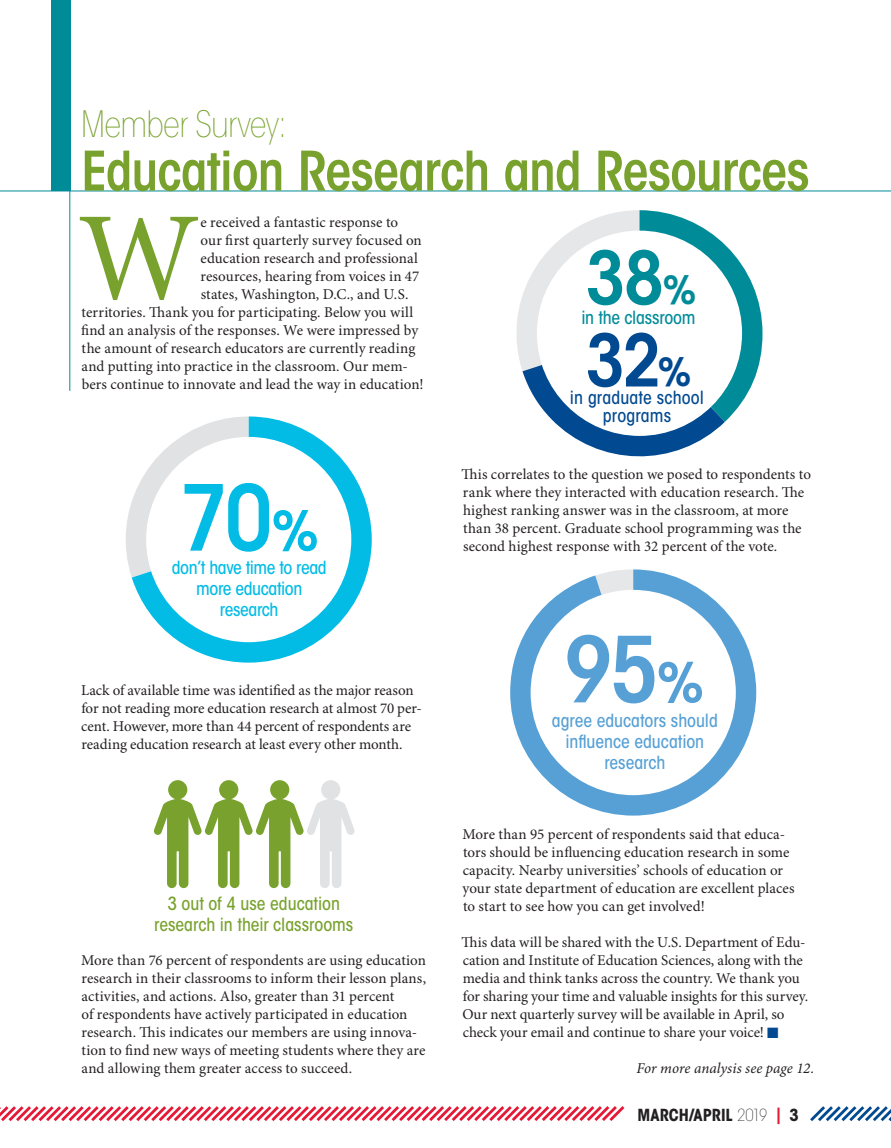
<style>
.page{position:relative;width:891px;height:1148px;background:#fff}
.page>*{position:absolute;margin:0;border:0;box-sizing:border-box;transform-origin:0 0}
.Drop_Cap{font:125.7px "Minion Pro";color:#78a22d}
.Body_Text{font:600 condensed 90px "ITC Avant Garde Std";color:#02bce5}
.Body_Text-2{font:600 condensed 90px "ITC Avant Garde Std";color:#56a0d5}
.Body_Text-3{font:600 condensed 72.9px "ITC Avant Garde Std";color:#008b98}
.Body_Text-4{font:600 condensed 71.7px "ITC Avant Garde Std";color:#014990}
.Headline{font:600 condensed 54px "ITC Avant Garde Std";letter-spacing:-.02em;color:#78a22d}
.Headline-2{font:200 condensed 36px "ITC Avant Garde Std";letter-spacing:-.02em;color:#78a22d}
.Chart_Caption{font:500 condensed 18px/21px "ITC Avant Garde Std";letter-spacing:-.005em;color:#56a0d5;text-align:center}
.Body_Text-5{font:500 condensed 18px/21px "ITC Avant Garde Std";letter-spacing:-.005em;color:#78a22d;text-align:center}
.Chart_Caption-2{font:500 condensed 18px/21px "ITC Avant Garde Std";letter-spacing:-.025em;color:#02bce5;text-align:center}
.Body_Text-6{font:500 condensed 18px/18px "ITC Avant Garde Std";letter-spacing:.005em;color:#014990;text-align:center}
.Body_Text-7{font:500 condensed 18px "ITC Avant Garde Std";letter-spacing:-.015em;color:#008b98}
.t1{font:700 condensed 16.5px "ITC Avant Garde Std";color:#231f20}
.Body_Text-8{font:15px/18px "Minion Pro";color:#231f20}
.Drop_Cap-2{font:15px "Minion Pro";letter-spacing:.005em;color:#231f20}
.Body_Text-9{font:italic 15px "Minion Pro";letter-spacing:.005em;color:#231f20}
.s1{font-weight:700;font-size:54px}
.s2{font-weight:700;font-size:38.55px}
.s3{color:#014990}
.s4{font-weight:200}
.s5{color:#e51836}
</style>
<div class="page">
<hr style="left:0;top:191px;width:891px;height:1px;background:#008b98">
<div style="left:51px;top:0;width:19px;height:191px;background:#008b98"></div>
<hr style="left:69px;top:136px;width:1px;height:255px;background:#008b98">
<svg style="left:516px;top:210px;width:247px;height:246px"></svg>
<div style="left:537px;top:231px;width:205px;height:205px;background:#fff;border-radius:50%"></div>
<svg style="left:126px;top:502px;width:6px;height:75px"></svg>
<svg style="left:132px;top:416px;width:240px;height:246px"></svg>
<div style="left:146px;top:437px;width:205px;height:205px;background:#fff;border-radius:50%"></div>
<svg style="left:154px;top:780px;width:201px;height:108px"></svg>
<svg style="left:510px;top:569px;width:246px;height:246px"></svg>
<div style="left:531px;top:590px;width:205px;height:205px;background:#fff;border-radius:50%"></div>
<svg style="left:810px;top:1106px;width:81px;height:16px"></svg>
<svg style="left:0;top:1106px;width:625px;height:15px"></svg>
<p class="Headline-2" style="left:81px;top:103px;width:207px">Member Survey:</p>
<p class="Headline" style="left:81px;top:137px;width:730px">Education Research and Resources</p>
<p class="Drop_Cap" style="left:78px;top:183px;width:124px">W</p>
<p class="Drop_Cap-2" style="left:201px;top:213px;width:199px">e received a fantastic response to</p>
<p class="Drop_Cap-2" style="left:201px;top:231px;width:223px">our first quarterly survey focused on</p>
<p class="Drop_Cap-2" style="left:201px;top:249px;width:219px">education research and professional</p>
<p class="Drop_Cap-2" style="left:201px;top:267px;width:220px">resources, hearing from voices in 47</p>
<p class="Drop_Cap-2" style="left:201px;top:285px;width:209px">states, Washington, D.C., and U.S.</p>
<p class="Drop_Cap-2" style="left:82px;top:303px;width:333px">territories. Thank you for participating. Below you will</p>
<p class="Drop_Cap-2" style="left:81px;top:321px;width:339px">find an analysis of the responses. We were impressed by</p>
<p class="Drop_Cap-2" style="left:82px;top:339px;width:335px">the amount of research educators are currently reading</p>
<p class="Drop_Cap-2" style="left:82px;top:357px;width:328px">and putting into practice in the classroom. Our mem-</p>
<p class="Drop_Cap-2" style="left:82px;top:375px;width:343px">bers continue to innovate and lead the way in education!</p>
<p class="Body_Text" style="left:179px;top:462px;width:141px">70<span class="s1">%</span></p>
<p class="Chart_Caption-2" style="left:196px;top:578px;width:108px">more education research</p>
<p class="Chart_Caption-2" style="left:172px;top:557px;width:157px">don’t have time to read</p>
<p class="Body_Text-8" style="left:81px;top:681px;width:342px">Lack of available time was identified as the major reason for not reading more education research at almost 70 per&shy;cent. However, more than 44 percent of respondents are reading education research at least every other month.</p>
<p class="Body_Text-5" style="left:154px;top:892px;width:201px">3 out of 4 use education research in their classrooms</p>
<p class="Body_Text-8" style="left:81px;top:951px;width:347px">More than 76 percent of respondents are using education research in their classrooms to inform their lesson plans, activities, and actions. Also, greater than 31 percent<br>of respondents have actively participated in education research. This indicates our members are using innova&shy;tion to find new ways of meeting students where they are and allowing them greater access to succeed.</p>
<p class="Body_Text-3" style="left:585px;top:232px;width:113px">38<span class="s2">%</span></p>
<p class="Body_Text-7" style="left:581px;top:306px;width:116px">in the classroom</p>
<p class="Body_Text-4" style="left:585px;top:316px;width:108px">32<span class="s2">%</span></p>
<p class="Body_Text-6" style="left:570px;top:388px;width:136px">in graduate school programs</p>
<p class="Body_Text-8" style="left:462px;top:465px;width:351px">This correlates to the question we posed to respondents to rank where they interacted with education research. The highest ranking answer was in the classroom, at more than 38 percent. Graduate school programming was the second highest response with 32 percent of the vote.</p>
<p class="Body_Text-2" style="left:564px;top:613px;width:142px">95<span class="s1">%</span></p>
<p class="Chart_Caption" style="left:552px;top:710px;width:167px">agree educators should influence education research</p>
<p class="Body_Text-8" style="left:462px;top:825px;width:334px">More than 95 percent of respondents said that educa&shy;tors should be influencing education research in some capacity. Nearby universities’ schools of education or your state department of education are excellent places to start to see how you can get involved!</p>
<p class="Body_Text-8" style="left:462px;top:933px;width:348px">This data will be shared with the U.S. Department of Edu&shy;cation and Institute of Education Sciences, along with the media and think tanks across the country. We thank you for sharing your time and valuable insights for this survey.<br>Our next quarterly survey will be available in April, so check your email and continue to share your voice! <span class="s3">■</span></p>
<p class="Body_Text-9" style="left:636px;top:1059px;width:179px">For more analysis see page 12.</p>
<p class="t1" style="left:638px;top:1104px;width:163px">MARCH/APRIL <span class="s4">2019</span> <span class="s5">|</span> 3</p>
</div>
